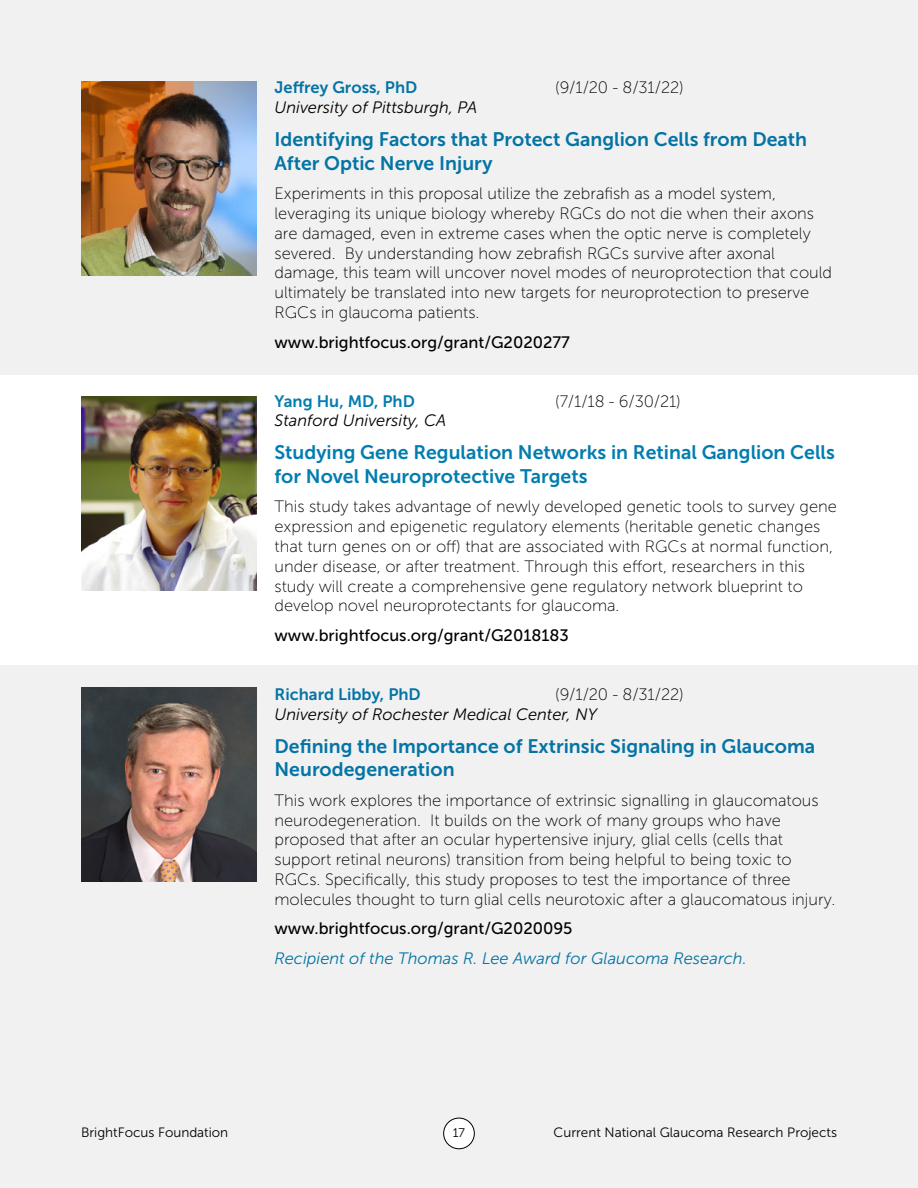
<style>
.page{position:relative;width:918px;height:1188px;background:#fff}
.page>*{position:absolute;margin:0;border:0;box-sizing:border-box;transform-origin:0 0}
.t1{font:19.5px/23.4px "Museo Sans 700";color:#0474a4}
.t2{font:19.5px/23.4px "Museo Sans 700";color:#037db0}
.t3{font:16.5px/19.8px "Museo Sans 100";color:#000}
.t4{font:16.5px "Museo Sans 500";color:#000}
.t5{font:italic 16.5px "Museo Sans 300";color:#000}
.t6{font:italic 16.5px "Museo Sans 300";color:#0474a4}
.t7{font:16.5px "Museo Sans 700";color:#0474a4}
.t8{font:16.5px "Museo Sans 700";color:#037db0}
.t9{font:13.5px "Museo Sans 300";color:#000}
.t10{font:12.45px "Museo Sans 300";color:#000}
</style>
<div class="page">
<div style="left:0;top:665px;width:918px;height:523px;background:#f1f1f2"></div>
<div style="left:0;top:0;width:918px;height:374px;background:#f1f1f2"></div>
<img style="left:81px;top:81px;width:175px;height:194px">
<img style="left:81px;top:397px;width:175px;height:194px">
<img style="left:81px;top:688px;width:175px;height:194px">
<div style="left:444px;top:1118px;width:30px;height:31px;background:#fff;border-radius:50%"></div>
<div style="left:443px;top:1118px;width:32px;height:31px;border:1px solid #000;border-radius:50%"></div>
<p class="t7" style="left:275px;top:78px;width:144px">Jeffrey Gross, PhD</p>
<p class="t3" style="left:555px;top:78px;width:130px">(9/1/20 - 8/31/22)</p>
<p class="t5" style="left:274px;top:99px;width:204px">University of Pittsburgh, PA</p>
<h3 class="t1" style="left:275px;top:128px;width:534px">Identifying Factors that Protect Ganglion Cells from Death<br>After Optic Nerve Injury</h3>
<p class="t3" style="left:275px;top:184px;width:559px">Experiments in this proposal utilize the zebrafish as a model system, leveraging its unique biology whereby RGCs do not die when their axons are damaged, even in extreme cases when the optic nerve is completely severed. By understanding how zebrafish RGCs survive after axonal damage, this team will uncover novel modes of neuroprotection that could ultimately be translated into new targets for neuroprotection to preserve RGCs in glaucoma patients.</p>
<p class="t4" style="left:275px;top:333px;width:297px">www.brightfocus.org/grant/G2020277</p>
<p class="t8" style="left:275px;top:392px;width:142px">Yang Hu, MD, PhD</p>
<p class="t3" style="left:555px;top:391px;width:127px">(7/1/18 - 6/30/21)</p>
<p class="t5" style="left:275px;top:412px;width:173px">Stanford University, CA</p>
<h3 class="t2" style="left:275px;top:441px;width:562px">Studying Gene Regulation Networks in Retinal Ganglion Cells for Novel Neuroprotective Targets</h3>
<p class="t3" style="left:275px;top:497px;width:564px">This study takes advantage of newly developed genetic tools to survey gene expression and epigenetic regulatory elements (heritable genetic changes that turn genes on or off) that are associated with RGCs at normal function, under disease, or after treatment. Through this effort, researchers in this study will create a comprehensive gene regulatory network blueprint to develop novel neuroprotectants for glaucoma.</p>
<p class="t4" style="left:275px;top:626px;width:296px">www.brightfocus.org/grant/G2018183</p>
<p class="t7" style="left:275px;top:685px;width:148px">Richard Libby, PhD</p>
<p class="t3" style="left:555px;top:685px;width:130px">(9/1/20 - 8/31/22)</p>
<p class="t5" style="left:274px;top:705px;width:324px">University of Rochester Medical Center, NY</p>
<h3 class="t1" style="left:275px;top:734px;width:542px">Defining the Importance of Extrinsic Signaling in Glaucoma<br>Neurodegeneration</h3>
<p class="t3" style="left:275px;top:790px;width:562px">This work explores the importance of extrinsic signalling in glaucomatous neurodegeneration. It builds on the work of many groups who have proposed that after an ocular hypertensive injury, glial cells (cells that support retinal neurons) transition from being helpful to being toxic to RGCs. Specifically, this study proposes to test the importance of three molecules thought to turn glial cells neurotoxic after a glaucomatous injury.</p>
<p class="t4" style="left:275px;top:920px;width:300px">www.brightfocus.org/grant/G2020095</p>
<p class="t6" style="left:275px;top:949px;width:474px">Recipient of the Thomas R. Lee Award for Glaucoma Research.</p>
<p class="t9" style="left:81px;top:1125px;width:149px">BrightFocus Foundation</p>
<p class="t10" style="left:453px;top:1126px;width:14px">17</p>
<p class="t9" style="left:554px;top:1125px;width:285px">Current National Glaucoma Research Projects</p>
</div>
